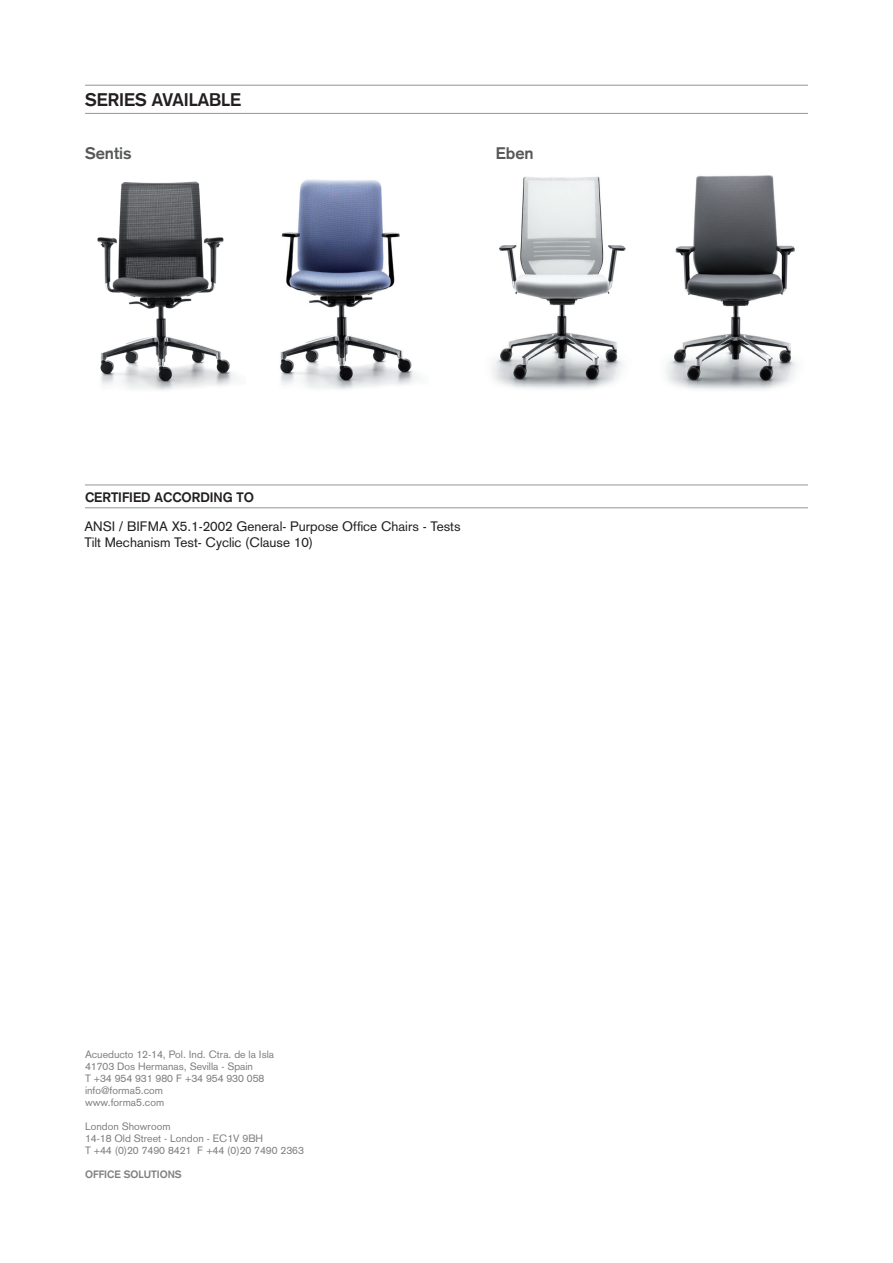
<style>
.page{position:relative;width:893px;height:1263px;background:#fff}
.page>*{position:absolute;margin:0;border:0;box-sizing:border-box;transform-origin:0 0}
.t1{font:700 18px "Akzidenz Grotesk";color:#231f20}
.t2{font:700 16.5px "Akzidenz Grotesk";color:#57585a}
.t3{font:13.5px/16.2px "Akzidenz Grotesk";color:#231f20}
.t4{font:700 13.5px "Akzidenz Grotesk";color:#231f20}
.t5{font:10.5px/12px "Akzidenz Grotesk";color:#808083}
.t6{font:700 10.5px "Akzidenz Grotesk";color:#808083}
</style>
<div class="page">
<img style="left:97px;top:181px;width:140px;height:209px">
<img style="left:280px;top:179px;width:138px;height:211px">
<img style="left:492px;top:175px;width:305px;height:215px">
<hr style="left:85px;top:85px;width:723px;height:1px;background:#939598">
<hr style="left:85px;top:113px;width:723px;height:1px;background:#939598">
<hr style="left:85px;top:485px;width:723px;height:1px;background:#939598">
<hr style="left:85px;top:507px;width:723px;height:1px;background:#939598">
<h1 class="t1" style="left:85px;top:89px;width:158px">SERIES AVAILABLE</h1>
<h2 class="t2" style="left:85px;top:143px;width:48px">Sentis</h2>
<h2 class="t2" style="left:496px;top:143px;width:39px">Eben</h2>
<p class="t4" style="left:85px;top:489px;width:171px">CERTI FIED ACCORDIN G TO</p>
<p class="t3" style="left:84px;top:518px;width:378px">ANSI / BIFMA X5.1-2002 General- Purpose Office Chairs - Tests<br>Tilt Mechanism Test- Cyclic (Clause 10)</p>
<p class="t5" style="left:85px;top:1048px;width:191px">Acueducto 12-14, Pol. Ind. Ctra. de la Isla<br>41703 Dos Hermanas, Sevilla - Spain<br>T +34 954 931 980 F +34 954 930 058 info@forma5.com<br>www.forma5.com</p>
<p class="t5" style="left:85px;top:1120px;width:220px">London Showroom<br>14-18 Old Street - London - EC1V 9BH<br>T +44 (0)20 7490 8421 F +44 (0)20 7490 2363</p>
<p class="t6" style="left:85px;top:1168px;width:98px">OFFICE SOLUTI ONS</p>
</div>
